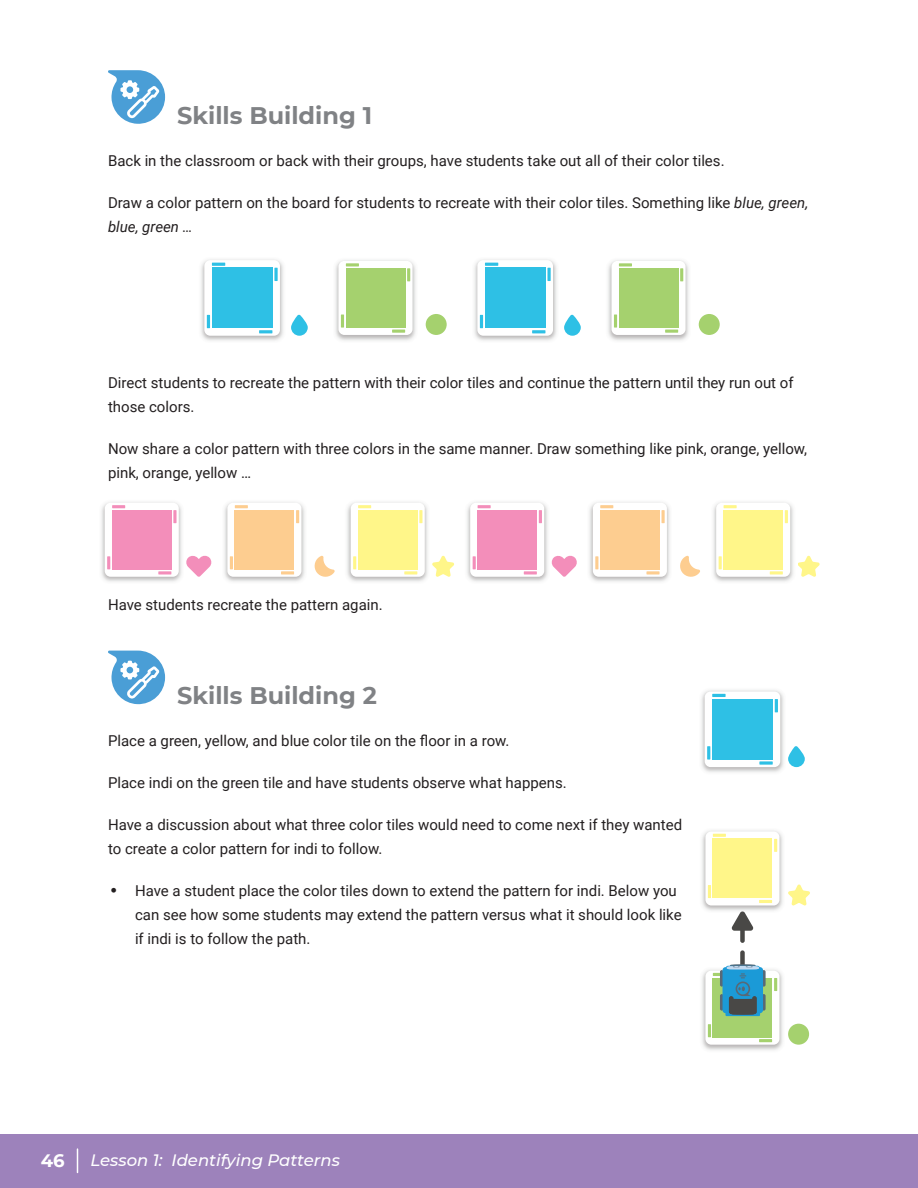
<style>
.page{position:relative;width:918px;height:1188px;background:#fff}
.page>*{position:absolute;margin:0;border:0;box-sizing:border-box;transform-origin:0 0}
.Paragraph_Style_-tit{font:700 24px "Montserrat";color:#808285}
.t1{font:700 18px "Montserrat";color:#fff}
.t2{font:italic 500 16.5px "Montserrat";color:#fff}
.Paragraph_Style-body{font:15px/24px "Roboto";color:#231f20}
.s1{font-style:italic}
.s2{font-family:"Futura";font-weight:500;font-stretch:condensed}
</style>
<div class="page">
<div style="left:0;top:1135px;width:918px;height:53px;background:#9d82bb"></div>
<svg style="left:77px;top:1149px;width:1px;height:23px"></svg>
<svg style="left:108px;top:70px;width:57px;height:54px"></svg>
<img style="left:335px;top:260px;width:81px;height:81px">
<div style="left:338px;top:261px;width:75px;height:74px;background:#fff;border-radius:6px"></div>
<div style="left:346px;top:268px;width:59px;height:60px;background:#a5d16e"></div>
<svg style="left:346px;top:263px;width:13px;height:3px"></svg>
<svg style="left:407px;top:268px;width:3px;height:13px"></svg>
<svg style="left:341px;top:315px;width:3px;height:13px"></svg>
<svg style="left:392px;top:330px;width:13px;height:3px"></svg>
<div style="left:426px;top:314px;width:21px;height:21px;background:#a5d16e;border-radius:50%"></div>
<svg style="left:291px;top:315px;width:17px;height:21px"></svg>
<img style="left:201px;top:259px;width:82px;height:82px">
<div style="left:204px;top:260px;width:76px;height:76px;background:#fff;border-radius:6px"></div>
<div style="left:212px;top:268px;width:60px;height:60px;background:#2ec0e5"></div>
<svg style="left:212px;top:263px;width:13px;height:3px"></svg>
<svg style="left:274px;top:268px;width:4px;height:13px"></svg>
<svg style="left:207px;top:315px;width:3px;height:13px"></svg>
<svg style="left:259px;top:330px;width:13px;height:3px"></svg>
<img style="left:608px;top:260px;width:81px;height:81px">
<div style="left:612px;top:261px;width:74px;height:74px;background:#fff;border-radius:6px"></div>
<div style="left:619px;top:268px;width:59px;height:60px;background:#a5d16e"></div>
<svg style="left:619px;top:263px;width:13px;height:3px"></svg>
<svg style="left:680px;top:268px;width:3px;height:13px"></svg>
<svg style="left:614px;top:315px;width:3px;height:13px"></svg>
<svg style="left:665px;top:330px;width:13px;height:3px"></svg>
<div style="left:699px;top:314px;width:21px;height:21px;background:#a5d16e;border-radius:50%"></div>
<svg style="left:564px;top:315px;width:17px;height:21px"></svg>
<img style="left:474px;top:259px;width:83px;height:82px">
<div style="left:477px;top:260px;width:76px;height:76px;background:#fff;border-radius:6px"></div>
<div style="left:485px;top:268px;width:60px;height:60px;background:#2ec0e5"></div>
<svg style="left:485px;top:263px;width:13px;height:3px"></svg>
<svg style="left:547px;top:268px;width:4px;height:13px"></svg>
<svg style="left:480px;top:315px;width:3px;height:13px"></svg>
<svg style="left:532px;top:330px;width:13px;height:3px"></svg>
<svg style="left:314px;top:555px;width:21px;height:22px"></svg>
<img style="left:224px;top:502px;width:81px;height:80px">
<div style="left:227px;top:503px;width:74px;height:74px;background:#fff;border-radius:6px"></div>
<div style="left:235px;top:510px;width:59px;height:59px;background:#fdcd90"></div>
<svg style="left:235px;top:505px;width:13px;height:3px"></svg>
<svg style="left:296px;top:510px;width:3px;height:13px"></svg>
<svg style="left:230px;top:556px;width:3px;height:13px"></svg>
<svg style="left:281px;top:571px;width:13px;height:3px"></svg>
<svg style="left:432px;top:555px;width:22px;height:22px"></svg>
<img style="left:347px;top:502px;width:81px;height:80px">
<div style="left:351px;top:503px;width:74px;height:74px;background:#fff;border-radius:6px"></div>
<div style="left:358px;top:510px;width:59px;height:59px;background:#fff689"></div>
<svg style="left:358px;top:505px;width:13px;height:3px"></svg>
<svg style="left:419px;top:510px;width:3px;height:13px"></svg>
<svg style="left:353px;top:556px;width:3px;height:13px"></svg>
<svg style="left:404px;top:571px;width:13px;height:3px"></svg>
<svg style="left:186px;top:555px;width:26px;height:22px"></svg>
<img style="left:101px;top:502px;width:81px;height:80px">
<div style="left:105px;top:503px;width:74px;height:74px;background:#fff;border-radius:6px"></div>
<div style="left:112px;top:510px;width:59px;height:59px;background:#f38eba"></div>
<svg style="left:112px;top:505px;width:13px;height:3px"></svg>
<svg style="left:173px;top:510px;width:4px;height:13px"></svg>
<svg style="left:107px;top:556px;width:3px;height:13px"></svg>
<svg style="left:158px;top:571px;width:13px;height:3px"></svg>
<svg style="left:680px;top:555px;width:20px;height:22px"></svg>
<img style="left:589px;top:502px;width:81px;height:80px">
<div style="left:593px;top:503px;width:74px;height:74px;background:#fff;border-radius:6px"></div>
<div style="left:600px;top:510px;width:60px;height:59px;background:#fdcd90"></div>
<svg style="left:600px;top:505px;width:13px;height:3px"></svg>
<svg style="left:662px;top:510px;width:3px;height:13px"></svg>
<svg style="left:595px;top:556px;width:3px;height:13px"></svg>
<hr style="left:646px;top:571px;width:14px;height:3px;background:#fdcd90">
<svg style="left:798px;top:555px;width:22px;height:22px"></svg>
<img style="left:713px;top:502px;width:80px;height:80px">
<div style="left:716px;top:503px;width:74px;height:74px;background:#fff;border-radius:6px"></div>
<div style="left:724px;top:510px;width:59px;height:59px;background:#fff689"></div>
<svg style="left:724px;top:505px;width:13px;height:3px"></svg>
<svg style="left:785px;top:510px;width:3px;height:13px"></svg>
<svg style="left:719px;top:556px;width:3px;height:13px"></svg>
<svg style="left:770px;top:571px;width:13px;height:3px"></svg>
<svg style="left:551px;top:555px;width:26px;height:22px"></svg>
<img style="left:467px;top:502px;width:81px;height:80px">
<div style="left:470px;top:503px;width:74px;height:74px;background:#fff;border-radius:6px"></div>
<div style="left:478px;top:510px;width:59px;height:59px;background:#f38eba"></div>
<svg style="left:478px;top:505px;width:13px;height:3px"></svg>
<svg style="left:539px;top:510px;width:3px;height:13px"></svg>
<svg style="left:473px;top:556px;width:3px;height:13px"></svg>
<svg style="left:524px;top:571px;width:13px;height:3px"></svg>
<svg style="left:108px;top:651px;width:57px;height:54px"></svg>
<img style="left:702px;top:969px;width:81px;height:81px">
<div style="left:705px;top:971px;width:74px;height:74px;background:#fff;border-radius:6px"></div>
<div style="left:713px;top:978px;width:59px;height:59px;background:#a5d16e"></div>
<svg style="left:708px;top:1024px;width:3px;height:13px"></svg>
<svg style="left:759px;top:1039px;width:13px;height:3px"></svg>
<svg style="left:774px;top:978px;width:3px;height:13px"></svg>
<div style="left:788px;top:1024px;width:21px;height:21px;background:#a5d16e;border-radius:50%"></div>
<svg style="left:788px;top:746px;width:17px;height:21px"></svg>
<img style="left:701px;top:690px;width:83px;height:82px">
<div style="left:705px;top:692px;width:75px;height:75px;background:#fff;border-radius:6px"></div>
<div style="left:712px;top:699px;width:61px;height:61px;background:#2ec0e5"></div>
<hr style="left:707px;top:746px;width:3px;height:14px;background:#2ec0e5">
<hr style="left:712px;top:694px;width:14px;height:3px;background:#2ec0e5">
<svg style="left:759px;top:761px;width:14px;height:4px"></svg>
<svg style="left:775px;top:699px;width:3px;height:13px"></svg>
<svg style="left:788px;top:884px;width:22px;height:22px"></svg>
<img style="left:702px;top:830px;width:81px;height:81px">
<div style="left:705px;top:831px;width:74px;height:75px;background:#fff;border-radius:6px"></div>
<div style="left:713px;top:839px;width:59px;height:59px;background:#fff689"></div>
<svg style="left:708px;top:885px;width:3px;height:13px"></svg>
<svg style="left:713px;top:834px;width:13px;height:3px"></svg>
<svg style="left:759px;top:900px;width:13px;height:3px"></svg>
<svg style="left:774px;top:839px;width:3px;height:13px"></svg>
<svg style="left:762px;top:994px;width:4px;height:17px"></svg>
<svg style="left:762px;top:970px;width:4px;height:17px"></svg>
<svg style="left:713px;top:911px;width:50px;height:105px"></svg>
<p class="Paragraph_Style_-tit" style="left:177px;top:98px;width:197px">Skills Building 1</p>
<p class="Paragraph_Style-body" style="left:108px;top:148px;width:618px">Back in the classroom or back with their groups, have students take out all of their color tiles.</p>
<p class="Paragraph_Style-body" style="left:108px;top:190px;width:702px">Draw a color pattern on the board for students to recreate with their color tiles. Something like <span class="s1">blue, green, blue, green …</span></p>
<p class="Paragraph_Style-body" style="left:108px;top:370px;width:687px">Direct students to recreate the pattern with their color tiles and continue the pattern until they run out of those colors.</p>
<p class="Paragraph_Style-body" style="left:108px;top:436px;width:701px">Now share a color pattern with three colors in the same manner. Draw something like pink, orange, yellow, pink, orange, yellow …</p>
<p class="Paragraph_Style-body" style="left:108px;top:592px;width:276px">Have students recreate the pattern again.</p>
<p class="Paragraph_Style_-tit" style="left:177px;top:678px;width:201px">Skills Building 2</p>
<p class="Paragraph_Style-body" style="left:108px;top:728px;width:403px">Place a green, yellow, and blue color tile on the floor in a row.</p>
<p class="Paragraph_Style-body" style="left:108px;top:770px;width:460px">Place indi on the green tile and have students observe what happens.</p>
<p class="Paragraph_Style-body" style="left:108px;top:812px;width:576px">Have a discussion about what three color tiles would need to come next if they wanted to create a color pattern for indi to follow.</p>
<p class="Paragraph_Style-body" style="left:135px;top:878px;width:548px;text-indent:-27px"><span class="s2">•</span> Have a student place the color tiles down to extend the pattern for indi. Below you can see how some students may extend the pattern versus what it should look like if indi is to follow the path.</p>
<p class="t1" style="left:41px;top:1147px;width:25px">46</p>
<p class="t2" style="left:90px;top:1149px;width:251px">Lesson 1: Identifying Patterns</p>
</div>
